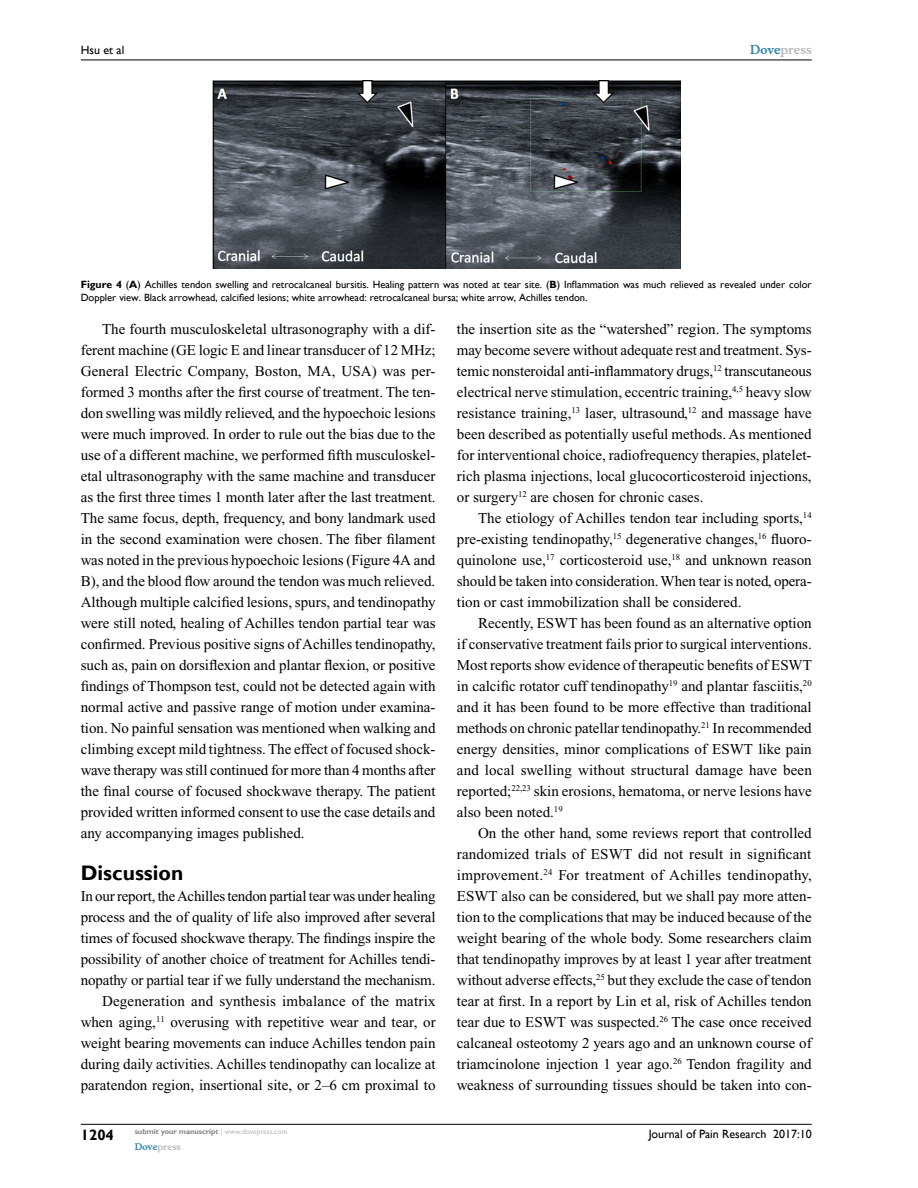
<style>
.page{position:relative;width:918px;height:1188px;background:#fff}
.page>*{position:absolute;margin:0;border:0;box-sizing:border-box;transform-origin:0 0}
.t1{font:700 21px "Gill Sans";color:#000}
.t2{font:15px/21px "Times New Roman";color:#000;text-align:justify}
.t3{font:700 15px "Gill Sans";color:#000}
.t4{font:12px "Gill Sans";color:#000}
.t5{font:700 12px "Musee";color:#b8babc}
.t6{font:10.5px/13.5px "Gill Sans";color:#000}
.t7{font:700 9px "Musee";color:#b8babc}
.t8{font:700 7.5px "Gill Sans";color:#808285}
.s1{color:#3785ad}
.s2{font-weight:700}
.s3{font-weight:400;color:#b8babc}
</style>
<div class="page">
<hr style="left:81px;top:1124px;width:731px;height:1px;background:#000">
<hr style="left:81px;top:60px;width:731px;height:1px;background:#000">
<img style="left:212px;top:81px;width:468px;height:188px">
<p class="t4" style="left:81px;top:43px;width:45px">Hsu et al</p>
<p class="t5" style="left:750px;top:43px;width:63px"><span class="s1">Dove</span>press</p>
<p class="t6" style="left:81px;top:277px;width:732px"><span class="s2">Figure 4</span> (<span class="s2">A</span>) Achilles tendon swelling and retrocalcaneal bursitis. Healing pattern was noted at tear site. (<span class="s2">B</span>) Inflammation was much relieved as revealed under color<br>Doppler view. Black arrowhead, calcified lesions; white arrowhead: retrocalcaneal bursa; white arrow, Achilles tendon.</p>
<p class="t2" style="left:81px;top:319px;width:356px;text-indent:21px">The fourth musculoskeletal ultrasonography with a dif&shy;ferent machine (GE logic E and linear transducer of 12 MHz; General Electric Company, Boston, MA, USA) was per&shy;formed 3 months after the first course of treatment. The ten&shy;don swelling was mildly relieved, and the hypoechoic lesions were much improved. In order to rule out the bias due to the use of a different machine, we performed fifth musculoskel&shy;etal ultrasonography with the same machine and transducer as the first three times 1 month later after the last treatment.<br>The same focus, depth, frequency, and bony landmark used in the second examination were chosen. The fiber filament was noted in the previous hypoechoic lesions (Figure 4A and B), and the blood flow around the tendon was much relieved.<br>Although multiple calcified lesions, spurs, and tendinopathy were still noted, healing of Achilles tendon partial tear was confirmed. Previous positive signs of Achilles tendinopathy, such as, pain on dorsiflexion and plantar flexion, or positive findings of Thompson test, could not be detected again with normal active and passive range of motion under examina&shy;tion. No painful sensation was mentioned when walking and climbing except mild tightness. The effect of focused shock&shy;wave therapy was still continued for more than 4 months after the final course of focused shockwave therapy. The patient provided written informed consent to use the case details and any accompanying images published.</p>
<h1 class="t1" style="left:81px;top:860px;width:104px">Discussion</h1>
<p class="t2" style="left:81px;top:886px;width:356px;text-align:right">In our report, the Achilles tendon partial tear was under healing process and the of quality of life also improved after several times of focused shockwave therapy. The findings inspire the possibility of another choice of treatment for Achilles tendi&shy;nopathy or partial tear if we fully understand the mechanism.<br>Degeneration and synthesis imbalance of the matrix when aging,<sup>11</sup> overusing with repetitive wear and tear, or weight bearing movements can induce Achilles tendon pain during daily activities. Achilles tendinopathy can localize at paratendon region, insertional site, or 2–6 cm proximal to</p>
<p class="t2" style="left:457px;top:319px;width:356px">the insertion site as the “watershed” region. The symptoms may become severe without adequate rest and treatment. Sys&shy;temic nonsteroidal anti-inflammatory drugs,<sup>12</sup> transcutaneous electrical nerve stimulation, eccentric training,<sup>4,5</sup> heavy slow resistance training,<sup>13</sup> laser, ultrasound,<sup>12</sup> and massage have been described as potentially useful methods. As mentioned for interventional choice, radiofrequency therapies, platelet&shy;rich plasma injections, local glucocorticosteroid injections, or surgery<sup>12</sup> are chosen for chronic cases.</p>
<p class="t2" style="left:457px;top:508px;width:356px;text-indent:21px">The etiology of Achilles tendon tear including sports,<sup>14 </sup>pre-existing tendinopathy,<sup>15</sup> degenerative changes,<sup>16</sup> fluoro&shy;quinolone use,<sup>17</sup> corticosteroid use,<sup>18</sup> and unknown reason should be taken into consideration. When tear is noted, opera&shy;tion or cast immobilization shall be considered.</p>
<p class="t2" style="left:457px;top:613px;width:357px;text-indent:21px">Recently, ESWT has been found as an alternative option if conservative treatment fails prior to surgical interventions.<br>Most reports show evidence of therapeutic benefits of ESWT in calcific rotator cuff tendinopathy<sup>19</sup> and plantar fasciitis,<sup>20 </sup>and it has been found to be more effective than traditional methods on chronic patellar tendinopathy.<sup>21</sup> In recommended energy densities, minor complications of ESWT like pain and local swelling without structural damage have been reported;<sup>22,23</sup> skin erosions, hematoma, or nerve lesions have also been noted.<sup>19</sup></p>
<p class="t2" style="left:457px;top:823px;width:356px;text-indent:21px">On the other hand, some reviews report that controlled randomized trials of ESWT did not result in significant improvement.<sup>24</sup> For treatment of Achilles tendinopathy, ESWT also can be considered, but we shall pay more atten&shy;tion to the complications that may be induced because of the weight bearing of the whole body. Some researchers claim that tendinopathy improves by at least 1 year after treatment without adverse effects,<sup>25</sup> but they exclude the case of tendon tear at first. In a report by Lin et al, risk of Achilles tendon tear due to ESWT was suspected.<sup>26</sup> The case once received calcaneal osteotomy 2 years ago and an unknown course of triamcinolone injection 1 year ago.<sup>26</sup> Tendon fragility and weakness of surrounding tissues should be taken into con-</p>
<p class="t3" style="left:81px;top:1126px;width:35px">1204</p>
<p class="t8" style="left:135px;top:1127px;width:154px">submit your manuscript <span class="s3">| www.dovepress.com</span></p>
<p class="t7" style="left:135px;top:1141px;width:48px"><span class="s1">Dove</span>press</p>
<p class="t4" style="left:649px;top:1127px;width:164px">Journal of Pain Research 2017:10</p>
</div>
